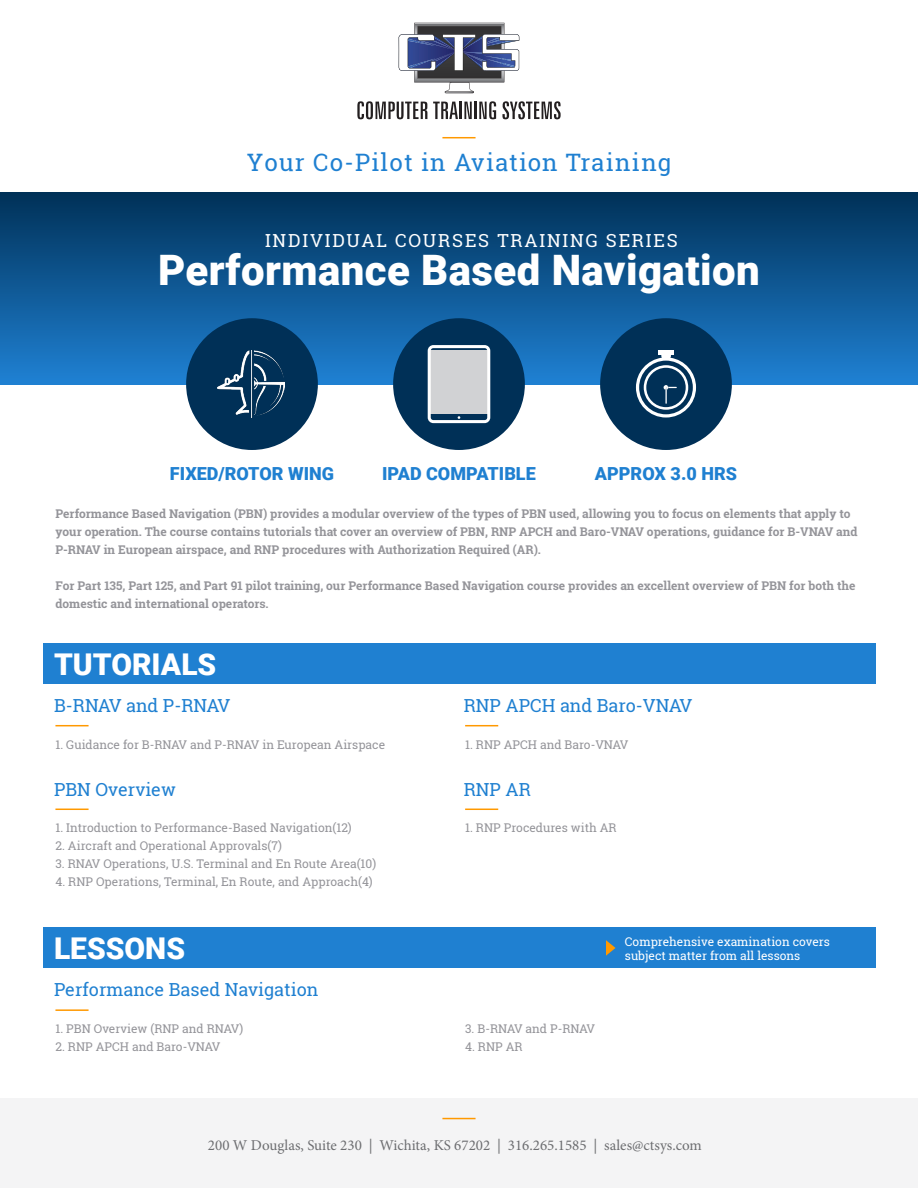
<style>
.page{position:relative;width:918px;height:1188px;background:#fff}
.page>*{position:absolute;margin:0;border:0;box-sizing:border-box;transform-origin:0 0}
.t1{font:900 42px "Roboto";letter-spacing:.01em;color:#fff}
.t2{font:900 30px "Roboto";color:#fff}
.t3{font:24px "Roboto Slab";letter-spacing:.05em;color:#1f80d1}
.t4{font:18px "Roboto Slab";color:#1f80d1}
.t5{font:900 18px "Roboto";color:#1f80d1}
.t6{font:18px "Roboto Slab";letter-spacing:.1em;color:#fff}
.t7{font:18px "Roboto Slab";letter-spacing:-.025em;color:#1f80d1}
.t8{font:15px "Minion Pro";color:#6c6d70}
.t9{font:700 12px/18px "Roboto Slab";color:#949499}
.t10{font:12px "Roboto Slab";color:#949499}
.t11{font:12px "Roboto Slab";color:#fff}
.t12{font:12px "Roboto Slab";letter-spacing:-.025em;color:#949499}
</style>
<div class="page">
<div style="left:0;top:1098px;width:918px;height:90px;background:#f4f4f5"></div>
<div style="left:43px;top:928px;width:833px;height:40px;background:#1f80d1"></div>
<div style="left:43px;top:643px;width:833px;height:41px;background:#1f80d1"></div>
<div style="left:0;top:192px;width:918px;height:192px;background:linear-gradient(to bottom,#003157,#1f80d2)"></div>
<div style="left:186px;top:318px;width:132px;height:132px;background:#003057;border-radius:50%"></div>
<div style="left:600px;top:318px;width:132px;height:132px;background:#003057;border-radius:50%"></div>
<div style="left:393px;top:318px;width:132px;height:132px;background:#003057;border-radius:50%"></div>
<svg style="left:428px;top:345px;width:62px;height:78px;background:#c4c9ce"></svg>
<svg style="left:636px;top:355px;width:60px;height:63px"></svg>
<hr style="left:658px;top:351px;width:16px;height:4px;background:#fff">
<hr style="left:55px;top:725px;width:34px;height:1px;background:#f90">
<hr style="left:465px;top:725px;width:33px;height:1px;background:#f90">
<hr style="left:55px;top:809px;width:34px;height:1px;background:#f90">
<hr style="left:465px;top:809px;width:33px;height:1px;background:#f90">
<hr style="left:55px;top:1009px;width:34px;height:2px;background:#f90">
<hr style="left:442px;top:1118px;width:34px;height:1px;background:#f90">
<hr style="left:442px;top:137px;width:34px;height:1px;background:#f90">
<svg style="left:606px;top:940px;width:10px;height:16px"></svg>
<svg style="left:357px;top:101px;width:70px;height:18px"></svg>
<svg style="left:433px;top:102px;width:39px;height:17px"></svg>
<hr style="left:474px;top:102px;width:3px;height:17px;background:#231f20">
<svg style="left:479px;top:101px;width:17px;height:18px"></svg>
<svg style="left:502px;top:101px;width:59px;height:18px"></svg>
<svg style="left:399px;top:23px;width:120px;height:70px"></svg>
<img style="left:218px;top:351px;width:66px;height:67px">
<p class="t3" style="left:247px;top:146px;width:426px">Your Co-Pilot in Aviation Training</p>
<p class="t6" style="left:265px;top:228px;width:414px">INDIVIDUAL COURSES TRAINING SERIES</p>
<p class="t1" style="left:158px;top:241px;width:603px">Performance Based Navigation</p>
<p class="t5" style="left:170px;top:461px;width:166px">FIXED/ROTOR WING</p>
<p class="t5" style="left:382px;top:461px;width:155px">IPAD COMPATIBLE</p>
<p class="t5" style="left:595px;top:461px;width:144px">APPROX 3.0 HRS</p>
<p class="t9" style="left:55px;top:505px;width:804px">Performance Based Navigation (PBN) provides a modular overview of the types of PBN used, allowing you to focus on elements that apply to your operation. The course contains tutorials that cover an overview of PBN, RNP APCH and Baro-VNAV operations, guidance for B-VNAV and<br>P-RNAV in European airspace, and RNP procedures with Authorization Required (AR).</p>
<p class="t9" style="left:55px;top:577px;width:802px">For Part 135, Part 125, and Part 91 pilot training, our Performance Based Navigation course provides an excellent overview of PBN for both the domestic and international operators.</p>
<p class="t2" style="left:54px;top:643px;width:164px">TUTORIALS</p>
<p class="t7" style="left:54px;top:693px;width:178px">B-RNAV and P-RNAV</p>
<p class="t4" style="left:464px;top:693px;width:230px">RNP APCH and Baro-VNAV</p>
<p class="t10" style="left:55px;top:736px;width:331px">1. Guidance for B-RNAV and P-RNAV in European Airspace</p>
<p class="t10" style="left:465px;top:736px;width:165px">1. RNP APCH and Baro-VNAV</p>
<p class="t4" style="left:54px;top:777px;width:123px">PBN Overview</p>
<p class="t4" style="left:464px;top:777px;width:69px">RNP AR</p>
<p class="t10" style="left:55px;top:820px;width:298px">1. Introduction to Performance-Based Navigation(12)</p>
<p class="t10" style="left:55px;top:838px;width:228px">2. Aircraft and Operational Approvals(7)</p>
<p class="t10" style="left:55px;top:856px;width:322px">3. RNAV Operations, U.S. Terminal and En Route Area(10)</p>
<p class="t10" style="left:55px;top:874px;width:319px">4. RNP Operations, Terminal, En Route, and Approach(4)</p>
<p class="t10" style="left:465px;top:820px;width:153px">1. RNP Procedures with AR</p>
<p class="t2" style="left:54px;top:928px;width:133px">LESSONS</p>
<p class="t11" style="left:625px;top:933px;width:207px">Comprehensive examination covers</p>
<p class="t11" style="left:625px;top:947px;width:177px">subject matter from all lessons</p>
<p class="t4" style="left:54px;top:978px;width:266px">Performance Based Navigation</p>
<p class="t10" style="left:55px;top:1021px;width:189px">1. PBN Overview (RNP and RNAV)</p>
<p class="t10" style="left:55px;top:1039px;width:167px">2. RNP APCH and Baro-VNAV</p>
<p class="t12" style="left:465px;top:1021px;width:131px">3. B-RNAV and P-RNAV</p>
<p class="t10" style="left:465px;top:1039px;width:59px">4. RNP AR</p>
<p class="t8" style="left:208px;top:1135px;width:495px">200 W Douglas, Suite 230 | Wichita, KS 67202 | 316.265.1585 | sales@ctsys.com</p>
</div>
